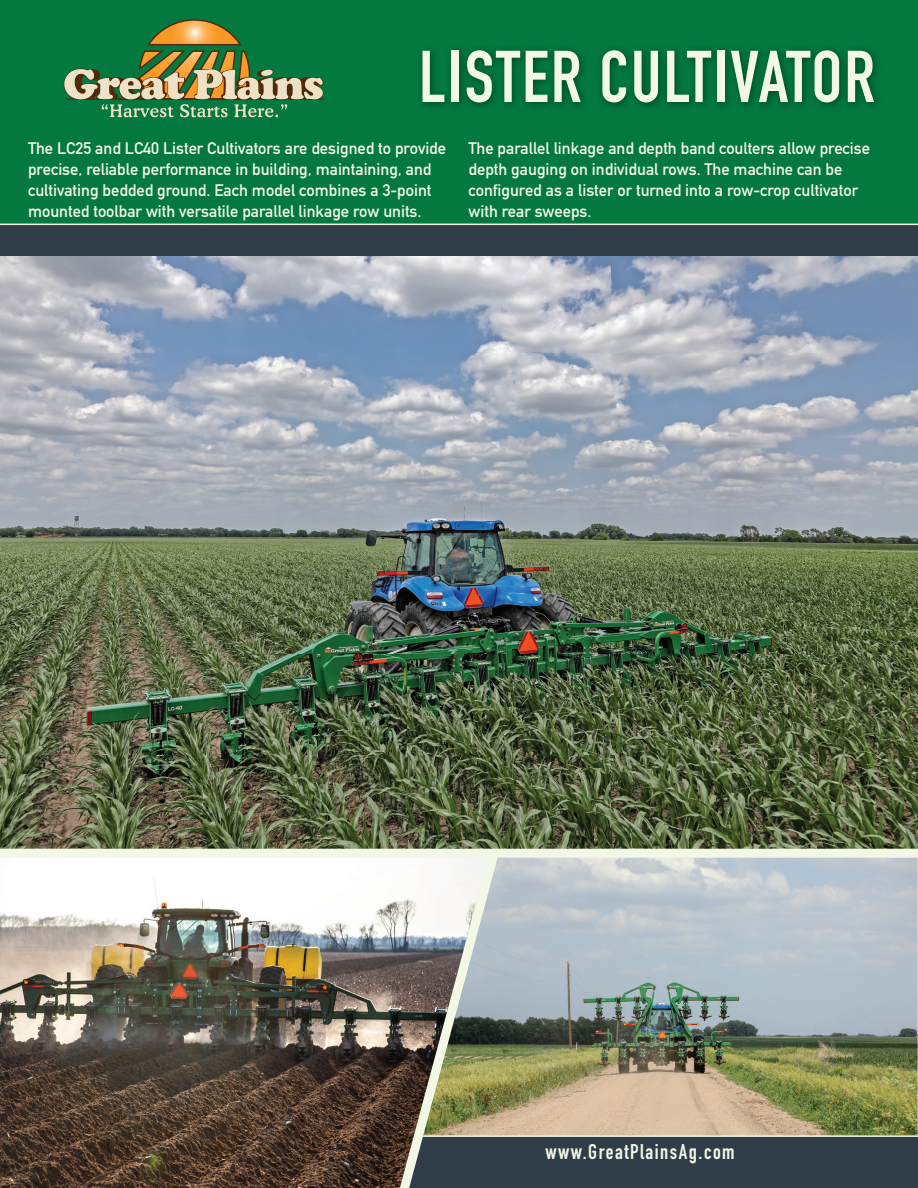
<style>
.page{position:relative;width:918px;height:1188px;background:#fff}
.page>*{position:absolute;margin:0;border:0;box-sizing:border-box;transform-origin:0 0}
.t1{font:700 72px "DIN Condensed";letter-spacing:.03em;color:#f2f7e6}
.t2{font:700 21px "DIN Condensed";letter-spacing:.07em;color:#f2f7e6}
.t3{font:700 16.5px/21px "DIN Alternate";color:#f2f7e6}
</style>
<div class="page">
<img style="left:505px;top:858px;width:413px;height:277px">
<img style="left:0;top:256px;width:816px;height:499px">
<img style="left:816px;top:256px;width:102px;height:593px">
<img style="left:0;top:755px;width:612px;height:94px">
<img style="left:612px;top:755px;width:204px;height:94px">
<div style="left:0;top:224px;width:918px;height:32px;background:#2e3d48"></div>
<div style="left:0;top:0;width:918px;height:224px;background:#03783f"></div>
<hr style="left:0;top:224px;width:918px;height:1px;background:#f2f7e6">
<div style="left:275px;top:1136px;width:643px;height:52px;background:#2e3d48"></div>
<img style="left:0;top:877px;width:386px;height:311px">
<img style="left:386px;top:842px;width:119px;height:346px">
<div style="left:0;top:849px;width:918px;height:9px;background:#f2f7e6"></div>
<hr style="left:420px;top:1135px;width:498px;height:2px;background:#f2f7e6">
<svg style="left:64px;top:19px;width:261px;height:98px"></svg>
<h1 class="t1" style="left:419px;top:28px;width:457px">LISTER CULTIVATOR</h1>
<p class="t3" style="left:28px;top:136px;width:420px">The LC25 and LC40 Lister Cultivators are designed to provide precise, reliable performance in building, maintaining, and cultivating bedded ground. Each model combines a 3-point mounted toolbar with versatile parallel linkage row units.</p>
<p class="t3" style="left:469px;top:136px;width:403px">The parallel linkage and depth band coulters allow precise depth gauging on individual rows. The machine can be configured as a lister or turned into a row-crop cultivator with rear sweeps.</p>
<p class="t2" style="left:545px;top:1138px;width:191px">www.GreatPlainsAg.com</p>
</div>
